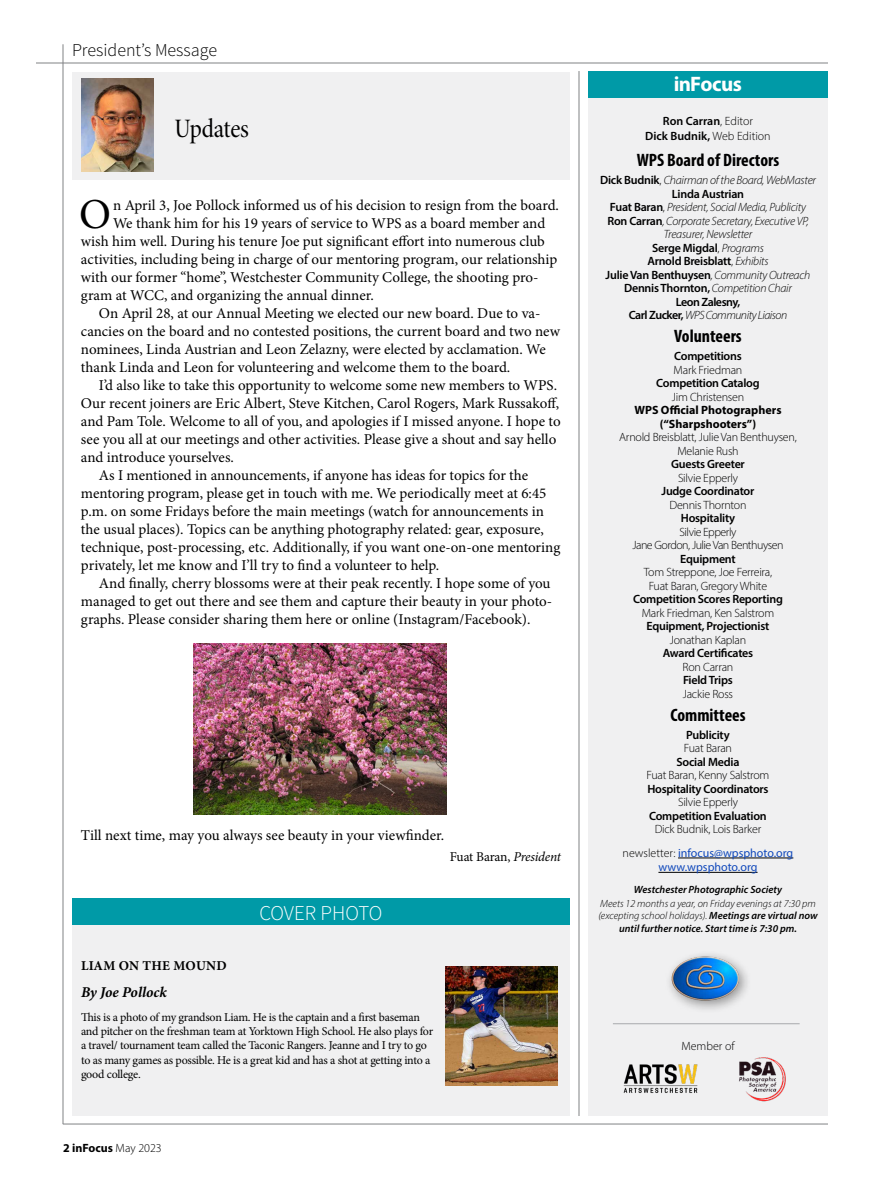
<style>
.page{position:relative;width:891px;height:1188px;background:#fff}
.page>*{position:absolute;margin:0;border:0;box-sizing:border-box;transform-origin:0 0}
.t1{font:42.75px "Minion Pro";color:#000}
.t2{font:27px "Minion Pro Cn Subh";letter-spacing:-.015em;color:#000}
.t3{font:300 21px "Source Sans Pro";letter-spacing:-.005em;color:#fff}
.t4{font:700 21px "Myriad Pro";letter-spacing:-.03em;color:#fff}
.t5{font:700 condensed 18px "Myriad Pro";color:#000}
.t6{font:300 18px "Source Sans Pro";color:#000}
.t7{font:15px "Minion Pro";letter-spacing:-.005em;color:#000}
.t8{font:italic 700 15px "Minion Pro";letter-spacing:-.005em;color:#000}
.t9{font:13.5px "Minion Pro";letter-spacing:-.02em;color:#000}
.t10{font:700 13.5px "Minion Pro";letter-spacing:.02em;color:#000}
.t11{font:italic 300 12px/13.5px "Myriad Pro";letter-spacing:-.02em;color:#000;text-align:center}
.t12{font:300 12px/13.5px "Myriad Pro";letter-spacing:-.02em;color:#000;text-align:center}
.t13{font:12px/14.4px "Minion Pro";letter-spacing:-.025em;color:#000}
.t14{font:600 12px "Myriad Pro";letter-spacing:-.02em;color:#000}
.t15{font:700 12px/13.5px "Myriad Pro";color:#000;text-align:center}
.t16{font:300 12px/13.5px "Myriad Pro";letter-spacing:-.04em;color:#000;text-align:center}
.t17{font:600 12px/15px "Myriad Pro";color:#000;text-align:center}
.t18{font:12px "Myriad Pro";color:#1048bb}
.t19{font:300 12px "Myriad Pro";color:#000}
.t20{font:italic 300 10.5px/12.6px "Myriad Pro";color:#000;text-align:center}
.t21{font:italic 600 10.5px "Myriad Pro";color:#000}
.s1{font-style:italic}
.s2{font-weight:300}
.s3{font-weight:600;font-style:normal}
.s4{font-style:normal}
.s5{font-weight:400;color:#1048bb}
.s6{font-weight:600}
</style>
<div class="page">
<hr style="left:36px;top:63px;width:792px;height:1px;background:#808285">
<hr style="left:63px;top:44px;width:1px;height:1080px;background:#808285">
<hr style="left:63px;top:1124px;width:765px;height:1px;background:#808285">
<div style="left:72px;top:72px;width:498px;height:108px;background:#f0f0f1"></div>
<img style="left:81px;top:79px;width:73px;height:92px">
<div style="left:588px;top:98px;width:240px;height:1018px;background:#f0f0f1"></div>
<hr style="left:678px;top:858px;width:115px;height:1px;background:#000">
<hr style="left:658px;top:872px;width:100px;height:1px;background:#000">
<div style="left:665px;top:950px;width:87px;height:64px;background:#000;opacity:.4"></div>
<img style="left:671px;top:955px;width:69px;height:48px">
<div style="left:588px;top:71px;width:240px;height:27px;background:#009aa7"></div>
<hr style="left:613px;top:1023px;width:187px;height:1px;background:#a7a9ac">
<img style="left:739px;top:1057px;width:47px;height:44px">
<img style="left:623px;top:1064px;width:75px;height:29px">
<div style="left:72px;top:922px;width:498px;height:194px;background:#f0f0f1"></div>
<div style="left:72px;top:898px;width:498px;height:28px;background:#009aa7"></div>
<hr style="left:579px;top:71px;width:1px;height:1045px;background:#808285">
<img style="left:446px;top:966px;width:112px;height:120px">
<img style="left:193px;top:644px;width:254px;height:170px">
<p class="t6" style="left:72px;top:39px;width:147px">President’s Message</p>
<h2 class="t2" style="left:175px;top:111px;width:76px">Updates</h2>
<h1 class="t1" style="left:79px;top:186px;width:33px">O</h1>
<p class="t7" style="left:113px;top:196px;width:447px">n April 3, Joe Pollock informed us of his decision to resign from the board.</p>
<p class="t7" style="left:113px;top:214px;width:434px">We thank him for his 19 years of service to WPS as a board member and</p>
<p class="t7" style="left:81px;top:232px;width:465px">wish him well. During his tenure Joe put significant effort into numerous club</p>
<p class="t7" style="left:81px;top:250px;width:478px">activities, including being in charge of our mentoring program, our relationship</p>
<p class="t7" style="left:81px;top:268px;width:459px">with our former “home”, Westchester Community College, the shooting pro-</p>
<p class="t7" style="left:81px;top:286px;width:294px">gram at WCC, and organizing the annual dinner.</p>
<p class="t7" style="left:99px;top:304px;width:443px">On April 28, at our Annual Meeting we elected our new board. Due to va-</p>
<p class="t7" style="left:81px;top:322px;width:481px">cancies on the board and no contested positions, the current board and two new</p>
<p class="t7" style="left:81px;top:340px;width:466px">nominees, Linda Austrian and Leon Zelazny, were elected by acclamation. We</p>
<p class="t7" style="left:81px;top:358px;width:431px">thank Linda and Leon for volunteering and welcome them to the board.</p>
<p class="t7" style="left:99px;top:376px;width:460px">I’d also like to take this opportunity to welcome some new members to WPS.</p>
<p class="t7" style="left:81px;top:394px;width:480px">Our recent joiners are Eric Albert, Steve Kitchen, Carol Rogers, Mark Russakoff,</p>
<p class="t7" style="left:81px;top:412px;width:481px">and Pam Tole. Welcome to all of you, and apologies if I missed anyone. I hope to</p>
<p class="t7" style="left:81px;top:430px;width:477px">see you all at our meetings and other activities. Please give a shout and say hello</p>
<p class="t7" style="left:81px;top:448px;width:154px">and introduce yourselves.</p>
<p class="t7" style="left:99px;top:466px;width:431px">As I mentioned in announcements, if anyone has ideas for topics for the</p>
<p class="t7" style="left:81px;top:484px;width:467px">mentoring program, please get in touch with me. We periodically meet at 6:45</p>
<p class="t7" style="left:81px;top:502px;width:465px">p.m. on some Fridays before the main meetings (watch for announcements in</p>
<p class="t7" style="left:81px;top:520px;width:464px">the usual places). Topics can be anything photography related: gear, exposure,</p>
<p class="t7" style="left:81px;top:538px;width:481px">technique, post-processing, etc. Additionally, if you want one-on-one mentoring</p>
<p class="t7" style="left:81px;top:556px;width:360px">privately, let me know and I’ll try to find a volunteer to help.</p>
<p class="t7" style="left:99px;top:574px;width:453px">And finally, cherry blossoms were at their peak recently. I hope some of you</p>
<p class="t7" style="left:81px;top:592px;width:473px">managed to get out there and see them and capture their beauty in your photo-</p>
<p class="t7" style="left:81px;top:610px;width:451px">graphs. Please consider sharing them here or online (Instagram/Facebook).</p>
<p class="t7" style="left:81px;top:826px;width:365px">Till next time, may you always see beauty in your viewfinder.</p>
<h3 class="t3" style="left:259px;top:900px;width:125px">COVER PHOTO</h3>
<p class="t10" style="left:81px;top:956px;width:147px">LIAM ON THE MOUND</p>
<p class="t8" style="left:81px;top:982px;width:87px">By Joe Pollock</p>
<p class="t13" style="left:81px;top:1010px;width:354px">This is a photo of my grandson Liam. He is the captain and a first baseman and pitcher on the freshman team at Yorktown High School. He also plays for a travel/ tournament team called the Taconic Rangers. Jeanne and I try to go to as many games as possible. He is a great kid and has a shot at getting into a good college.</p>
<p class="t9" style="left:450px;top:848px;width:113px">Fuat Baran, <span class="s1">President</span></p>
<p class="t15" style="left:63px;top:1141px;width:100px">2 inFocus <span class="s2">May 2023</span></p>
<h3 class="t4" style="left:674px;top:71px;width:70px">inFocus</h3>
<p class="t17" style="left:645px;top:113px;width:127px">Ron Carran<span class="s2">, Editor<br></span>Dick Budnik, <span class="s2">Web Edition</span></p>
<p class="t5" style="left:637px;top:149px;width:144px">WPS Board of Directors</p>
<p class="t11" style="left:600px;top:173px;width:217px"><span class="s3">Dick Budnik</span><span class="s4">,</span> Chairman of the Board, WebMaster <span class="s3">Linda Austrian<br>Fuat Baran</span><span class="s4">,</span> President, Social Media, Publicity <span class="s3">Ron Carran</span>, Corporate Secretary, Executive VP, Treasurer, Newsletter<br><span class="s3">Serge Migdal</span><span class="s4">,</span> Programs<br><span class="s3">Arnold Breisblatt</span><span class="s4">,</span> Exhibits<br><span class="s3">Julie Van Benthuysen</span>, Community Outreach <span class="s3">Dennis Thornton,</span> Competition Chair<br><span class="s3">Leon Zalesny,<br>Carl Zucker,</span> WPS Community Liaison</p>
<p class="t5" style="left:674px;top:325px;width:69px">Volunteers</p>
<p class="t14" style="left:674px;top:349px;width:69px">Competitions</p>
<p class="t12" style="left:674px;top:363px;width:70px">Mark Friedman</p>
<p class="t14" style="left:656px;top:376px;width:105px">Competition Catalog</p>
<p class="t12" style="left:672px;top:390px;width:74px">Jim Christensen</p>
<p class="t15" style="left:634px;top:403px;width:149px">WPS Official Photographers (“Sharpshooters”)</p>
<p class="t12" style="left:619px;top:430px;width:179px">Arnold Breisblatt, Julie Van Benthuysen,<br>Melanie Rush</p>
<p class="t14" style="left:671px;top:457px;width:75px">Guests Greeter</p>
<p class="t12" style="left:678px;top:471px;width:61px">Silvie Epperly</p>
<p class="t14" style="left:662px;top:484px;width:94px">Judge Coordinator</p>
<p class="t12" style="left:669px;top:498px;width:79px">Dennis Thornton</p>
<p class="t14" style="left:681px;top:511px;width:56px">Hospitality</p>
<p class="t16" style="left:632px;top:525px;width:153px">Silvie Epperly<br>Jane Gordon, Julie Van Benthuysen</p>
<p class="t14" style="left:680px;top:551px;width:57px">Equipment</p>
<p class="t12" style="left:644px;top:565px;width:130px">Tom Streppone, Joe Ferreira,<br>Fuat Baran, Gregory White</p>
<p class="t14" style="left:633px;top:592px;width:151px">Competition Scores Reporting</p>
<p class="t12" style="left:642px;top:606px;width:134px">Mark Friedman, Ken Salstrom</p>
<p class="t14" style="left:647px;top:619px;width:124px">Equipment, Projectionist</p>
<p class="t12" style="left:670px;top:633px;width:78px">Jonathan Kaplan</p>
<p class="t14" style="left:663px;top:646px;width:92px">Award Certificates</p>
<p class="t12" style="left:683px;top:660px;width:52px">Ron Carran</p>
<p class="t14" style="left:683px;top:673px;width:51px">Field Trips</p>
<p class="t12" style="left:683px;top:687px;width:52px">Jackie Ross</p>
<p class="t5" style="left:670px;top:704px;width:77px">Committees</p>
<p class="t14" style="left:686px;top:727px;width:45px">Publicity</p>
<p class="t12" style="left:684px;top:741px;width:49px">Fuat Baran</p>
<p class="t14" style="left:677px;top:754px;width:64px">Social Media</p>
<p class="t12" style="left:647px;top:768px;width:124px">Fuat Baran, Kenny Salstrom</p>
<p class="t14" style="left:647px;top:781px;width:123px">Hospitality Coordinators</p>
<p class="t12" style="left:678px;top:795px;width:61px">Silvie Epperly</p>
<p class="t14" style="left:649px;top:808px;width:119px">Competition Evaluation</p>
<p class="t12" style="left:623px;top:818px;width:172px;line-height:23.4px">Dick Budnik, Lois Barker<br>newsletter: <span class="s5">infocus@wpsphoto.org</span></p>
<p class="t18" style="left:658px;top:860px;width:101px">www.wpsphoto.org</p>
<p class="t21" style="left:634px;top:883px;width:150px">Westchester Photographic Society</p>
<p class="t20" style="left:598px;top:897px;width:221px">Meets 12 months a year, on Friday evenings at 7:30 pm (excepting school holidays). <span class="s6">Meetings are virtual now until further notice. Start time is 7:30 pm.</span></p>
<p class="t19" style="left:681px;top:1039px;width:55px">Member of</p>
</div>
